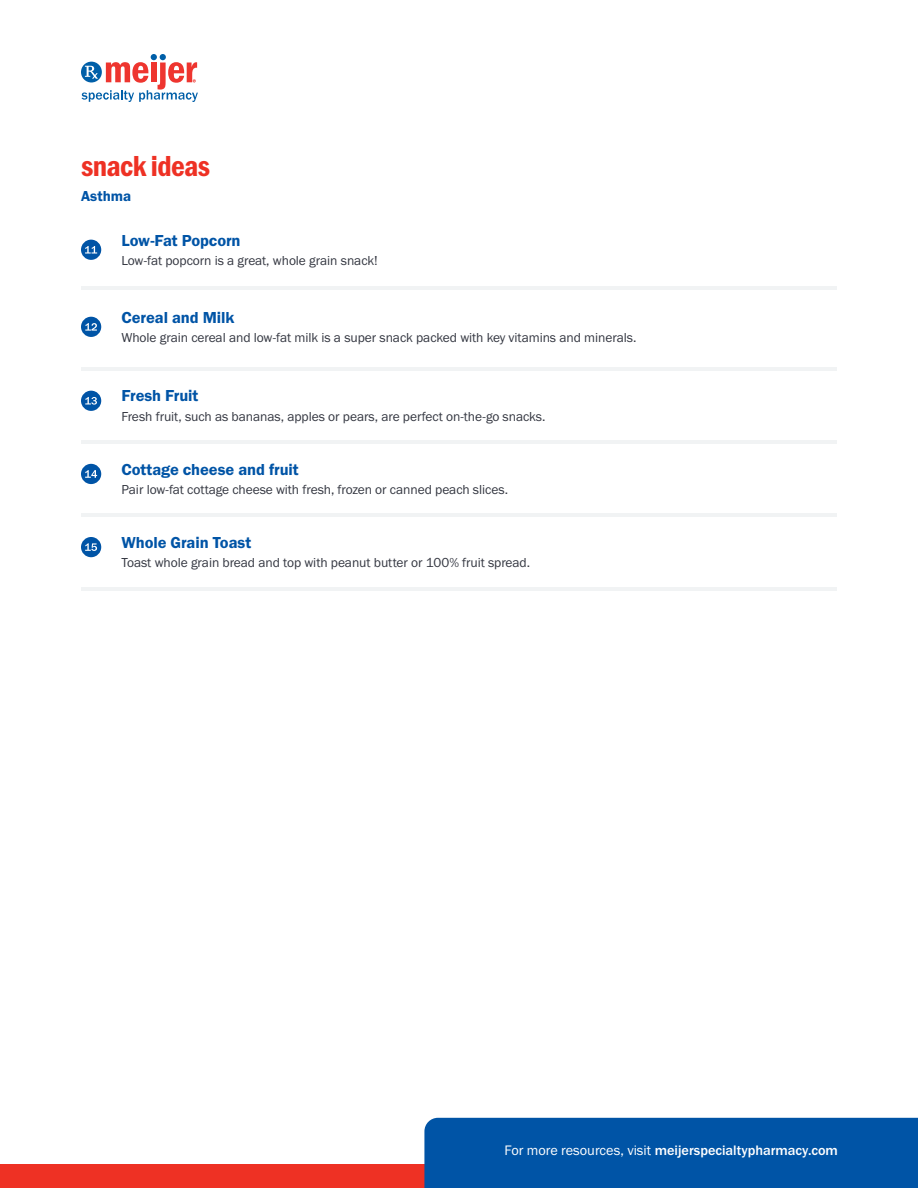
<style>
.page{position:relative;width:918px;height:1188px;background:#fff}
.page>*{position:absolute;margin:0;border:0;box-sizing:border-box;transform-origin:0 0}
.t1{font:30px "Franklin Gothic URW Con Dem";letter-spacing:-.02em;color:#ee3124}
.t2{font:16.5px "Franklin Gothic URW Dem";letter-spacing:-.005em;color:#0054a6}
.t3{font:15px "Franklin Gothic URW Dem";color:#0054a6}
.t4{font:500 14.25px "Franklin Gothic URW";color:#fff}
.t5{font:13.5px "Franklin Gothic URW Boo";letter-spacing:-.005em;color:#343741}
.s1{font-family:"Franklin Gothic URW Boo";font-weight:400}
</style>
<div class="page">
<svg style="left:82px;top:54px;width:116px;height:48px"></svg>
<div style="left:0;top:1164px;width:918px;height:24px;background:#ee3124"></div>
<div style="left:81px;top:317px;width:20px;height:20px;background:#0054a6;border-radius:50%"></div>
<div style="left:81px;top:391px;width:20px;height:20px;background:#0054a6;border-radius:50%"></div>
<div style="left:81px;top:464px;width:20px;height:20px;background:#0054a6;border-radius:50%"></div>
<div style="left:81px;top:537px;width:20px;height:20px;background:#0054a6;border-radius:50%"></div>
<svg style="left:85px;top:323px;width:12px;height:8px"></svg>
<svg style="left:85px;top:397px;width:12px;height:8px"></svg>
<hr style="left:81px;top:367px;width:756px;height:4px;background:#f1f3f4">
<hr style="left:81px;top:286px;width:756px;height:4px;background:#f1f3f4">
<hr style="left:81px;top:440px;width:756px;height:4px;background:#f1f3f4">
<hr style="left:81px;top:514px;width:756px;height:3px;background:#f1f3f4">
<hr style="left:81px;top:587px;width:756px;height:3px;background:#f1f3f4">
<div style="left:81px;top:240px;width:20px;height:20px;background:#0054a6;border-radius:50%"></div>
<svg style="left:85px;top:246px;width:12px;height:8px"></svg>
<svg style="left:85px;top:470px;width:12px;height:8px"></svg>
<svg style="left:85px;top:543px;width:12px;height:8px"></svg>
<div style="left:424px;top:1118px;width:494px;height:70px;background:#0054a6"></div>
<h1 class="t1" style="left:81px;top:146px;width:131px">snack ideas</h1>
<p class="t3" style="left:81px;top:187px;width:52px">Asthma</p>
<p class="t2" style="left:122px;top:230px;width:121px">Low-Fat Popcorn</p>
<p class="t5" style="left:122px;top:252px;width:258px">Low-fat popcorn is a great, whole grain snack!</p>
<p class="t2" style="left:122px;top:307px;width:114px">Cereal and Milk</p>
<p class="t5" style="left:122px;top:329px;width:517px">Whole grain cereal and low-fat milk is a super snack packed with key vitamins and minerals.</p>
<p class="t2" style="left:122px;top:386px;width:78px">Fresh Fruit</p>
<p class="t5" style="left:122px;top:408px;width:426px">Fresh fruit, such as bananas, apples or pears, are perfect on-the-go snacks.</p>
<p class="t2" style="left:122px;top:459px;width:179px">Cottage cheese and fruit</p>
<p class="t5" style="left:122px;top:481px;width:388px">Pair low-fat cottage cheese with fresh, frozen or canned peach slices.</p>
<p class="t2" style="left:122px;top:532px;width:131px">Whole Grain Toast</p>
<p class="t5" style="left:122px;top:554px;width:410px">Toast whole grain bread and top with peanut butter or 100% fruit spread.</p>
<p class="t4" style="left:504px;top:1141px;width:335px"><span class="s1">For more resources, visit</span> meijerspecialtypharmacy.com</p>
</div>
